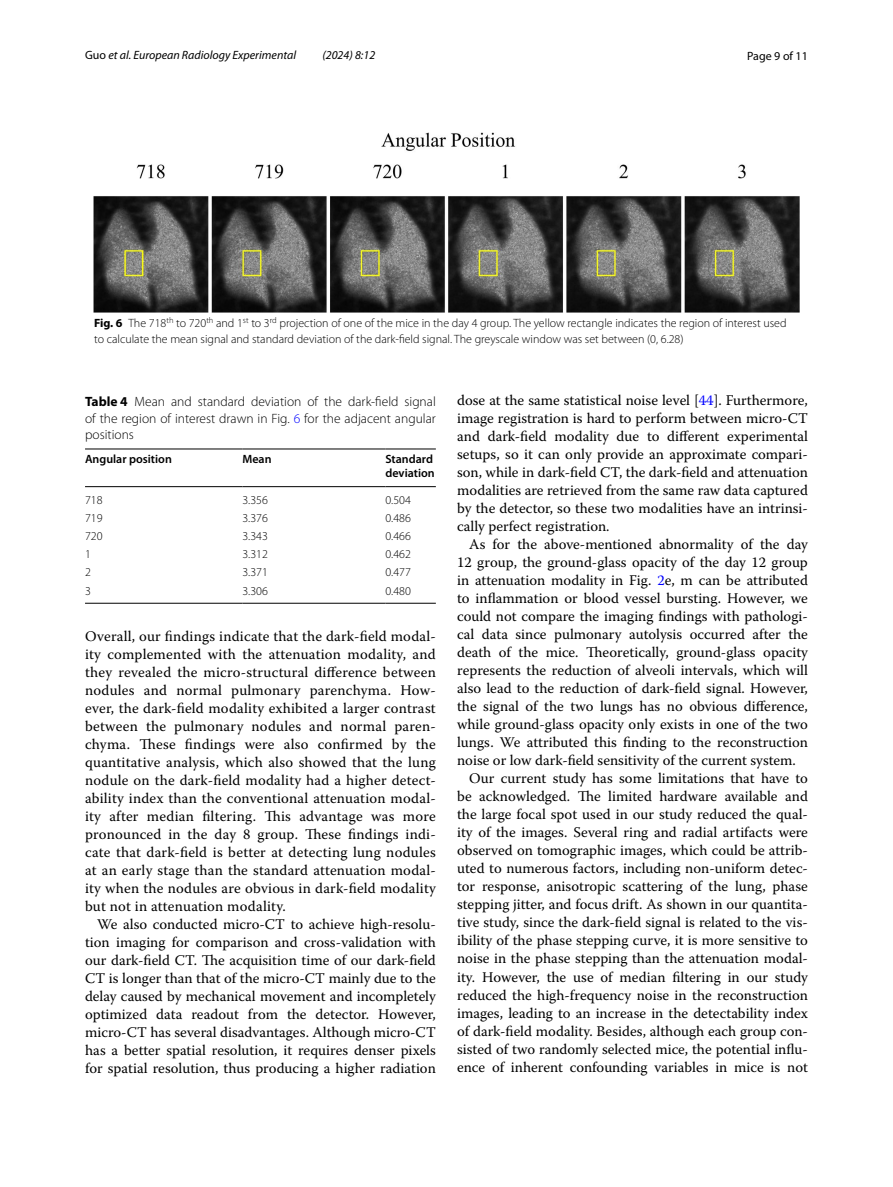
<style>
.page{position:relative;width:893px;height:1187px;background:#fff}
.page>*{position:absolute;margin:0;border:0;box-sizing:border-box;transform-origin:0 0}
.t1{font:14.7px/18px "Warnock Pro";color:#000;text-align:justify}
.t2{font:300 13.5px/16.5px "Myriad Pro";color:#000;text-align:justify}
.t3{font:300 12px/15px "Myriad Pro";color:#000}
.t4{font:italic 12px "Myriad Pro";color:#000}
.t5{font:600 12px/13.5px "Myriad Pro";color:#000}
.t6{font:12px "Myriad Pro";color:#000}
.s1{font-style:normal}
.s2{font-weight:700}
.s3{color:#00f}
</style>
<div class="page">
<img style="left:93px;top:133px;width:707px;height:179px">
<hr style="left:85px;top:448px;width:157px;height:1px;background:#000">
<hr style="left:85px;top:486px;width:157px;height:1px;background:#000">
<hr style="left:242px;top:448px;width:143px;height:1px;background:#000">
<hr style="left:242px;top:486px;width:143px;height:1px;background:#000">
<hr style="left:385px;top:448px;width:51px;height:1px;background:#000">
<hr style="left:385px;top:486px;width:51px;height:1px;background:#000">
<hr style="left:85px;top:603px;width:157px;height:1px;background:#000">
<hr style="left:242px;top:603px;width:143px;height:1px;background:#000">
<hr style="left:385px;top:603px;width:51px;height:1px;background:#000">
<p class="t4" style="left:85px;top:48px;width:213px"><span class="s1">Guo</span> et al. European Radiology Experimental</p>
<p class="t4" style="left:322px;top:48px;width:54px">(2024) 8:12</p>
<p class="t6" style="left:747px;top:48px;width:62px">Page 9 of 11</p>
<p class="t3" style="left:94px;top:316px;width:694px"><span class="s2">Fig. 6</span> The 718<sup>th</sup> to -720<sup>th</sup> and -1<sup>st</sup> to -3<sup>rd</sup> projection of one of the mice in the day 4 group. The yellow rectangle indicates the region of interest used to calculate the mean signal and standard deviation of the dark-field signal. The greyscale window was set between (0, 6.28)</p>
<p class="t2" style="left:85px;top:393px;width:352px"><span class="s2">Table 4</span> Mean and standard deviation of the dark-field signal of the region of interest drawn in Fig. <span class="s3">6</span> for the adjacent angular positions</p>
<p class="t5" style="left:85px;top:452px;width:88px">Angular position</p>
<p class="t5" style="left:242px;top:452px;width:31px">Mean</p>
<p class="t5" style="left:385px;top:452px;width:51px">Standard deviation</p>
<p class="t3" style="left:85px;top:492px;width:19px">718</p>
<p class="t3" style="left:242px;top:492px;width:27px">3.356</p>
<p class="t3" style="left:385px;top:492px;width:27px">0.504</p>
<p class="t3" style="left:85px;top:510px;width:19px">719</p>
<p class="t3" style="left:242px;top:510px;width:27px">3.376</p>
<p class="t3" style="left:385px;top:510px;width:27px">0.486</p>
<p class="t3" style="left:85px;top:529px;width:19px">720</p>
<p class="t3" style="left:242px;top:529px;width:27px">3.343</p>
<p class="t3" style="left:385px;top:529px;width:27px">0.466</p>
<p class="t3" style="left:85px;top:547px;width:7px">1</p>
<p class="t3" style="left:242px;top:547px;width:27px">3.312</p>
<p class="t3" style="left:385px;top:547px;width:27px">0.462</p>
<p class="t3" style="left:85px;top:565px;width:7px">2</p>
<p class="t3" style="left:242px;top:565px;width:27px">3.371</p>
<p class="t3" style="left:385px;top:565px;width:27px">0.477</p>
<p class="t3" style="left:85px;top:583px;width:7px">3</p>
<p class="t3" style="left:242px;top:583px;width:27px">3.306</p>
<p class="t3" style="left:385px;top:583px;width:27px">0.480</p>
<p class="t1" style="left:85px;top:627px;width:352px">Overall, our findings indicate that the dark-field modal&shy;ity complemented with the attenuation modality, and they revealed the micro-structural difference between nodules and normal pulmonary parenchyma. How&shy;ever, the dark-field modality exhibited a larger contrast between the pulmonary nodules and normal paren&shy;chyma. These findings were also confirmed by the quantitative analysis, which also showed that the lung nodule on the dark-field modality had a higher detect&shy;ability index than the conventional attenuation modal&shy;ity after median filtering. This advantage was more pronounced in the day 8 group. These findings indi&shy;cate that dark-field is better at detecting lung nodules at an early stage than the standard attenuation modal&shy;ity when the nodules are obvious in dark-field modality but not in attenuation modality.</p>
<p class="t1" style="left:85px;top:915px;width:352px;text-indent:12px">We also conducted micro-CT to achieve high-resolu&shy;tion imaging for comparison and cross-validation with our dark-field CT. The acquisition time of our dark-field CT is longer than that of the micro-CT mainly due to the delay caused by mechanical movement and incompletely optimized data readout from the detector. However, micro-CT has several disadvantages. Although micro-CT has a better spatial resolution, it requires denser pixels for spatial resolution, thus producing a higher radiation</p>
<p class="t1" style="left:457px;top:391px;width:352px">dose at the same statistical noise level [<span class="s3">44</span>]. Furthermore, image registration is hard to perform between micro-CT and dark-field modality due to different experimental setups, so it can only provide an approximate compari&shy;son, while in dark-field CT, the dark-field and attenuation modalities are retrieved from the same raw data captured by the detector, so these two modalities have an intrinsi&shy;cally perfect registration.</p>
<p class="t1" style="left:469px;top:535px;width:340px">As for the above-mentioned abnormality of the day</p>
<p class="t1" style="left:457px;top:553px;width:352px">12 group, the ground-glass opacity of the day 12 group</p>
<p class="t1" style="left:457px;top:571px;width:352px">in attenuation modality in Fig. <span class="s3">2</span>e, m can be attributed</p>
<p class="t1" style="left:457px;top:589px;width:352px">to inflammation or blood vessel bursting. However, we</p>
<p class="t1" style="left:457px;top:607px;width:352px">could not compare the imaging findings with pathologi-</p>
<p class="t1" style="left:457px;top:625px;width:352px">cal data since pulmonary autolysis occurred after the</p>
<p class="t1" style="left:457px;top:643px;width:352px">death of the mice. Theoretically, ground-glass opacity</p>
<p class="t1" style="left:457px;top:661px;width:352px">represents the reduction of alveoli intervals, which will</p>
<p class="t1" style="left:457px;top:679px;width:352px">also lead to the reduction of dark-field signal. However,</p>
<p class="t1" style="left:457px;top:697px;width:352px">the signal of the two lungs has no obvious difference,</p>
<p class="t1" style="left:457px;top:715px;width:352px">while ground-glass opacity only exists in one of the two</p>
<p class="t1" style="left:457px;top:733px;width:352px">lungs. We attributed this finding to the reconstruction</p>
<p class="t1" style="left:457px;top:751px;width:340px">noise or low dark-field sensitivity of the current system.</p>
<p class="t1" style="left:469px;top:769px;width:340px">Our current study has some limitations that have to</p>
<p class="t1" style="left:457px;top:787px;width:352px">be acknowledged. The limited hardware available and</p>
<p class="t1" style="left:457px;top:805px;width:352px">the large focal spot used in our study reduced the qual-</p>
<p class="t1" style="left:457px;top:823px;width:352px">ity of the images. Several ring and radial artifacts were</p>
<p class="t1" style="left:457px;top:841px;width:352px">observed on tomographic images, which could be attrib-</p>
<p class="t1" style="left:457px;top:859px;width:352px">uted to numerous factors, including non-uniform detec-</p>
<p class="t1" style="left:457px;top:877px;width:352px">tor response, anisotropic scattering of the lung, phase</p>
<p class="t1" style="left:457px;top:895px;width:352px">stepping jitter, and focus drift. As shown in our quantita-</p>
<p class="t1" style="left:457px;top:913px;width:352px">tive study, since the dark-field signal is related to the vis-</p>
<p class="t1" style="left:457px;top:931px;width:352px">ibility of the phase stepping curve, it is more sensitive to</p>
<p class="t1" style="left:457px;top:949px;width:352px">noise in the phase stepping than the attenuation modal-</p>
<p class="t1" style="left:457px;top:967px;width:352px">ity. However, the use of median filtering in our study</p>
<p class="t1" style="left:457px;top:985px;width:352px">reduced the high-frequency noise in the reconstruction</p>
<p class="t1" style="left:457px;top:1003px;width:352px">images, leading to an increase in the detectability index</p>
<p class="t1" style="left:457px;top:1021px;width:352px">of dark-field modality. Besides, although each group con-</p>
<p class="t1" style="left:457px;top:1039px;width:352px">sisted of two randomly selected mice, the potential influ-</p>
<p class="t1" style="left:457px;top:1057px;width:352px">ence of inherent confounding variables in mice is not</p>
</div>
